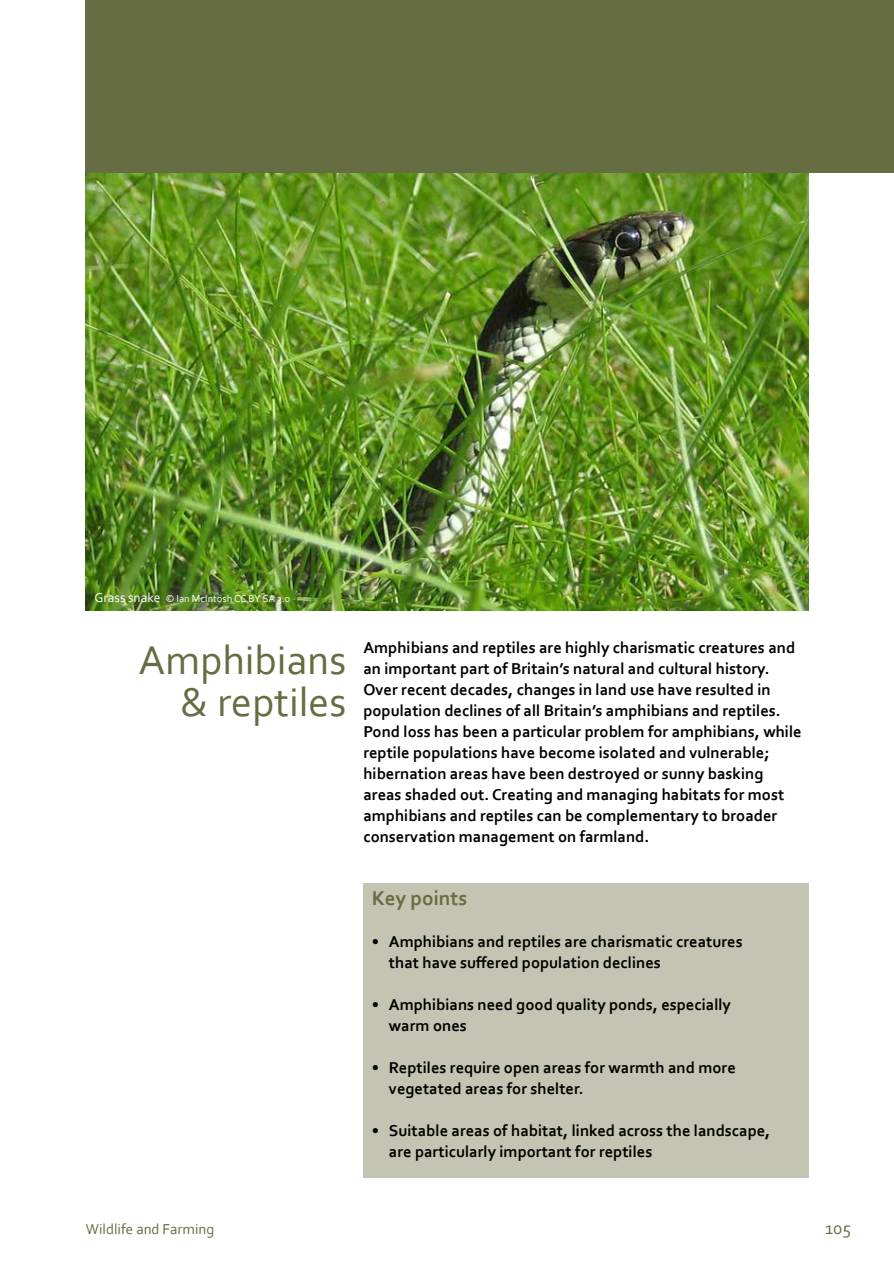
<style>
.page{position:relative;width:894px;height:1263px;background:#fff}
.page>*{position:absolute;margin:0;border:0;box-sizing:border-box;transform-origin:0 0}
.t1{font:42px/42px "Corbel";color:#666d42;text-align:right}
.t2{font:700 21px "Corbel";color:#666d42}
.t3{font:18px "Corbel";color:#666d42}
.t4{font:700 16.5px/21px "Corbel";color:#000}
.t5{font:15px "Corbel";color:#666d42}
.t6{font:10.5px "Corbel";color:#fff}
.s1{font-size:13.5px}
</style>
<div class="page">
<div style="left:363px;top:884px;width:446px;height:294px;background:#c4c4b3"></div>
<img style="left:86px;top:173px;width:723px;height:438px">
<div style="left:86px;top:0;width:808px;height:173px;background:#666d42"></div>
<p class="t6" style="left:94px;top:592px;width:197px"><span class="s1">Grass snake</span> © Ian McIntosh CC BY SA 3.0</p>
<h1 class="t1" style="left:139px;top:638px;width:209px">Amphibians &amp; reptiles</h1>
<p class="t4" style="left:363px;top:636px;width:440px">Amphibians and reptiles are highly charismatic creatures and an important part of Britain’s natural and cultural history.<br>Over recent decades, changes in land use have resulted in population declines of all Britain’s amphibians and reptiles.<br>Pond loss has been a particular problem for amphibians, while reptile populations have become isolated and vulnerable; hibernation areas have been destroyed or sunny basking areas shaded out. Creating and managing habitats for most amphibians and reptiles can be complementary to broader conservation management on farmland.</p>
<p class="t2" style="left:372px;top:885px;width:97px">Key points</p>
<p class="t4" style="left:389px;top:930px;width:355px;text-indent:-17px">• Amphibians and reptiles are charismatic creatures that have suffered population declines</p>
<p class="t4" style="left:389px;top:993px;width:344px;text-indent:-17px">• Amphibians need good quality ponds, especially warm ones</p>
<p class="t4" style="left:389px;top:1056px;width:348px;text-indent:-17px">• Reptiles require open areas for warmth and more vegetated areas for shelter.</p>
<p class="t4" style="left:389px;top:1119px;width:383px;text-indent:-17px">• Suitable areas of habitat, linked across the landscape, are particularly important for reptiles</p>
<p class="t5" style="left:86px;top:1219px;width:130px">Wildlife and Farming</p>
<p class="t3" style="left:825px;top:1217px;width:27px">105</p>
</div>
